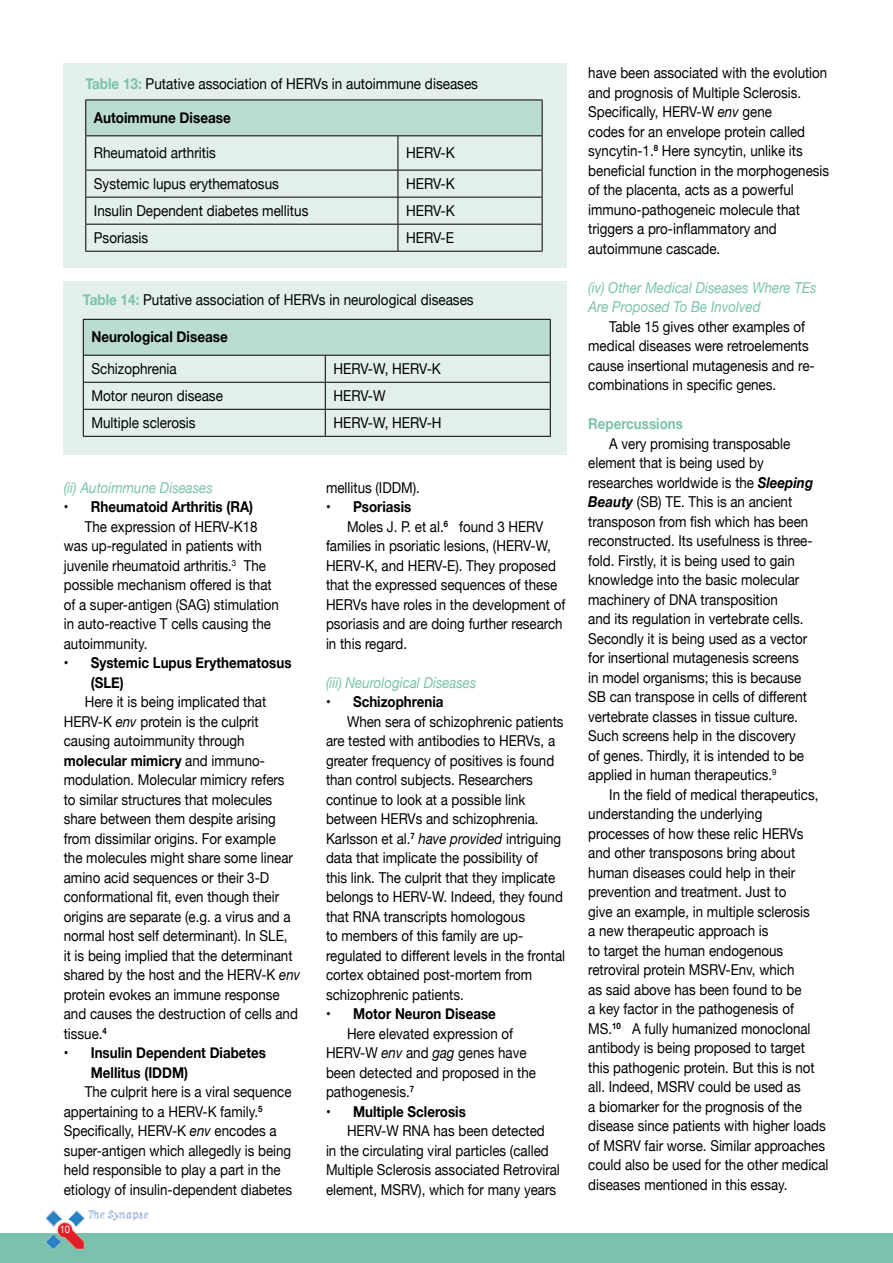
<style>
.page{position:relative;width:893px;height:1263px;background:#fff}
.page>*{position:absolute;margin:0;border:0;box-sizing:border-box;transform-origin:0 0}
.t1{font:15px/19.5px "Helvetica Neue";color:#000;scale:.89 1}
.t2{font:15px "Helvetica Neue";color:#000;scale:.9 1}
.t3{font:700 15px/19.5px "Helvetica Neue";color:#000;scale:.89 1}
.t4{font:italic 15px/19.5px "Helvetica Neue";color:#7ac2ad;scale:.89 1}
.t5{font:700 15px "Helvetica Neue";color:#000;scale:.9 1}
.t6{font:700 15px "Helvetica Neue";color:#7ac2ad;scale:.89 1}
.t7{font:10.5px "Helvetica Neue";color:#fff;scale:.9 1}
.s1{font-weight:700;color:#7ac2ad}
.s2{font-style:italic}
.s3{font-weight:700}
.s4{font-weight:700;font-style:italic}
</style>
<div class="page">
<div style="left:0;top:1233px;width:893px;height:30px;background:#7ac2ad"></div>
<div style="left:64px;top:64px;width:503px;height:204px;background:#e2efea"></div>
<div style="left:86px;top:100px;width:456px;height:36px;background:#bbdcd2"></div>
<hr style="left:85px;top:136px;width:1px;height:34px;background:#000">
<hr style="left:398px;top:136px;width:1px;height:34px;background:#000">
<hr style="left:542px;top:136px;width:1px;height:34px;background:#000">
<hr style="left:85px;top:170px;width:313px;height:1px;background:#000">
<hr style="left:398px;top:170px;width:144px;height:1px;background:#000">
<hr style="left:85px;top:197px;width:313px;height:1px;background:#000">
<hr style="left:398px;top:197px;width:144px;height:1px;background:#000">
<hr style="left:85px;top:224px;width:313px;height:1px;background:#000">
<svg style="left:85px;top:170px;width:1px;height:81px"></svg>
<hr style="left:398px;top:224px;width:144px;height:1px;background:#000">
<svg style="left:398px;top:170px;width:1px;height:81px"></svg>
<svg style="left:542px;top:170px;width:1px;height:81px"></svg>
<hr style="left:85px;top:251px;width:313px;height:1px;background:#000">
<hr style="left:398px;top:251px;width:144px;height:1px;background:#000">
<hr style="left:85px;top:100px;width:313px;height:1px;background:#000">
<hr style="left:85px;top:100px;width:1px;height:35px;background:#000">
<hr style="left:398px;top:100px;width:144px;height:1px;background:#000">
<hr style="left:85px;top:135px;width:313px;height:1px;background:#000">
<hr style="left:542px;top:100px;width:1px;height:35px;background:#000">
<hr style="left:398px;top:135px;width:144px;height:1px;background:#000">
<div style="left:64px;top:282px;width:503px;height:173px;background:#e2efea"></div>
<div style="left:83px;top:319px;width:467px;height:36px;background:#bbdcd2"></div>
<hr style="left:83px;top:382px;width:242px;height:1px;background:#000">
<hr style="left:325px;top:382px;width:226px;height:1px;background:#000">
<hr style="left:83px;top:409px;width:242px;height:1px;background:#000">
<svg style="left:83px;top:356px;width:1px;height:80px"></svg>
<hr style="left:325px;top:409px;width:226px;height:1px;background:#000">
<svg style="left:325px;top:356px;width:1px;height:80px"></svg>
<svg style="left:550px;top:356px;width:1px;height:80px"></svg>
<hr style="left:83px;top:436px;width:242px;height:1px;background:#000">
<hr style="left:325px;top:436px;width:226px;height:1px;background:#000">
<hr style="left:83px;top:319px;width:242px;height:1px;background:#000">
<hr style="left:83px;top:320px;width:1px;height:35px;background:#000">
<hr style="left:325px;top:319px;width:226px;height:1px;background:#000">
<hr style="left:550px;top:320px;width:1px;height:35px;background:#000">
<hr style="left:83px;top:355px;width:242px;height:1px;background:#000">
<hr style="left:325px;top:355px;width:226px;height:1px;background:#000">
<img style="left:45px;top:1210px;width:104px;height:40px">
<p class="t2" style="left:85px;top:73px;width:438px"><span class="s1">Table 13:</span> Putative association of HERVs in autoimmune diseases</p>
<p class="t5" style="left:94px;top:106px;width:154px">Autoimmune Disease</p>
<p class="t2" style="left:94px;top:142px;width:137px">Rheumatoid arthritis</p>
<p class="t2" style="left:406px;top:142px;width:56px">HERV-K</p>
<p class="t2" style="left:94px;top:172px;width:207px">Systemic lupus erythematosus</p>
<p class="t2" style="left:406px;top:172px;width:56px">HERV-K</p>
<p class="t2" style="left:94px;top:199px;width:240px">Insulin Dependent diabetes mellitus</p>
<p class="t2" style="left:406px;top:199px;width:56px">HERV-K</p>
<p class="t2" style="left:94px;top:227px;width:62px">Psoriasis</p>
<p class="t2" style="left:406px;top:227px;width:55px">HERV-E</p>
<p class="t2" style="left:83px;top:289px;width:436px"><span class="s1">Table 14:</span> Putative association of HERVs in neurological diseases</p>
<p class="t5" style="left:91px;top:325px;width:153px">Neurological Disease</p>
<p class="t2" style="left:91px;top:358px;width:96px">Schizophrenia</p>
<p class="t2" style="left:333px;top:358px;width:121px">HERV-W, HERV-K</p>
<p class="t2" style="left:91px;top:385px;width:148px">Motor neuron disease</p>
<p class="t2" style="left:333px;top:385px;width:60px">HERV-W</p>
<p class="t2" style="left:91px;top:412px;width:117px">Multiple sclerosis</p>
<p class="t2" style="left:333px;top:412px;width:122px">HERV-W, HERV-H</p>
<p class="t4" style="left:64px;top:478px;width:169px">(ii) Autoimmune Diseases</p>
<p class="t3" style="left:64px;top:498px;width:214px">• Rheumatoid Arthritis (RA)</p>
<p class="t1" style="left:64px;top:517px;width:243px;text-indent:21px">The expression of HERV-K18 was up-regulated in patients with juvenile rheumatoid arthritis.<sup>3</sup> The possible mechanism offered is that of a super-antigen (SAG) stimulation in auto-reactive T cells causing the autoimmunity.</p>
<p class="t3" style="left:91px;top:654px;width:227px;text-indent:-27px">• Systemic Lupus Erythematosus (SLE)</p>
<p class="t1" style="left:64px;top:693px;width:267px;text-indent:21px">Here it is being implicated that HERV-K <span class="s2">env</span> protein is the culprit causing autoimmunity through <span class="s3">molecular mimicry</span> and immuno&shy;modulation. Molecular mimicry refers to similar structures that molecules share between them despite arising from dissimilar origins. For example<br>the molecules might share some linear amino acid sequences or their 3-D conformational fit, even though their origins are separate (e.g. a virus and a normal host self determinant). In SLE,<br>it is being implied that the determinant shared by the host and the HERV-K <span class="s2">env </span>protein evokes an immune response and causes the destruction of cells and tissue.<sup>4</sup></p>
<p class="t3" style="left:91px;top:1044px;width:198px;text-indent:-27px">• Insulin Dependent Diabetes<br>Mellitus (IDDM)</p>
<p class="t1" style="left:64px;top:1083px;width:258px;text-indent:21px">The culprit here is a viral sequence appertaining to a HERV-K family.<sup>5<br></sup>Specifically, HERV-K <span class="s2">env</span> encodes a super-antigen which allegedly is being held responsible to play a part in the etiology of insulin-dependent diabetes</p>
<p class="t7" style="left:60px;top:1222px;width:13px">10</p>
<p class="t1" style="left:326px;top:478px;width:107px">mellitus (IDDM).</p>
<p class="t3" style="left:326px;top:497px;width:97px">• Psoriasis</p>
<p class="t1" style="left:347px;top:517px;width:222px">Moles J. P. et al.<sup>6</sup> found 3 HERV</p>
<p class="t1" style="left:326px;top:537px;width:254px">families in psoriatic lesions, (HERV-W,</p>
<p class="t1" style="left:326px;top:556px;width:260px">HERV-K, and HERV-E). They proposed</p>
<p class="t1" style="left:326px;top:576px;width:261px">that the expressed sequences of these</p>
<p class="t1" style="left:326px;top:595px;width:270px">HERVs have roles in the development of</p>
<p class="t1" style="left:326px;top:615px;width:267px">psoriasis and are doing further research</p>
<p class="t1" style="left:326px;top:634px;width:93px">in this regard.</p>
<p class="t4" style="left:326px;top:673px;width:171px">(iii) Neurological Diseases</p>
<p class="t3" style="left:326px;top:692px;width:133px">• Schizophrenia</p>
<p class="t1" style="left:326px;top:712px;width:270px;text-indent:21px">When sera of schizophrenic patients are tested with antibodies to HERVs, a greater frequency of positives is found than control subjects. Researchers continue to look at a possible link between HERVs and schizophrenia.<br>Karlsson et al.<sup>7</sup> <span class="s2">have provided</span> intriguing data that implicate the possibility of<br>this link. The culprit that they implicate belongs to HERV-W. Indeed, they found that RNA transcripts homologous<br>to members of this family are up&shy;regulated to different levels in the frontal cortex obtained post-mortem from schizophrenic patients.</p>
<p class="t3" style="left:326px;top:1004px;width:192px">• Motor Neuron Disease</p>
<p class="t1" style="left:326px;top:1024px;width:237px;text-indent:21px">Here elevated expression of<br>HERV-W <span class="s2">env</span> and <span class="s2">gag</span> genes have been detected and proposed in the pathogenesis.<sup>7</sup></p>
<p class="t3" style="left:326px;top:1102px;width:159px">• Multiple Sclerosis</p>
<p class="t1" style="left:326px;top:1122px;width:264px;text-indent:21px">HERV-W RNA has been detected<br>in the circulating viral particles (called Multiple Sclerosis associated Retroviral element, MSRV), which for many years</p>
<p class="t1" style="left:588px;top:64px;width:272px">have been associated with the evolution and prognosis of Multiple Sclerosis.<br>Specifically, HERV-W <span class="s2">env</span> gene<br>codes for an envelope protein called syncytin-1.<sup>8</sup> Here syncytin, unlike its beneficial function in the morphogenesis of the placenta, acts as a powerful immuno-pathogeneic molecule that triggers a pro-inflammatory and autoimmune cascade.</p>
<p class="t4" style="left:588px;top:278px;width:258px">(iv) Other Medical Diseases Where TEs<br>Are Proposed To Be Involved</p>
<p class="t1" style="left:588px;top:317px;width:256px;text-indent:21px">Table 15 gives other examples of medical diseases were retroelements cause insertional mutagenesis and re&shy;combinations in specific genes.</p>
<p class="t6" style="left:588px;top:412px;width:108px">Repercussions</p>
<p class="t1" style="left:588px;top:434px;width:254px;text-indent:21px">A very promising transposable element that is being used by researches worldwide is the <span class="s4">Sleeping Beauty</span> (SB) TE. This is an ancient transposon from fish which has been reconstructed. Its usefulness is three&shy;fold. Firstly, it is being used to gain knowledge into the basic molecular machinery of DNA transposition<br>and its regulation in vertebrate cells.<br>Secondly it is being used as a vector for insertional mutagenesis screens<br>in model organisms; this is because SB can transpose in cells of different vertebrate classes in tissue culture.<br>Such screens help in the discovery<br>of genes. Thirdly, it is intended to be applied in human therapeutics.<sup>9</sup></p>
<p class="t1" style="left:588px;top:785px;width:272px;text-indent:21px">In the field of medical therapeutics, understanding the underlying<br>processes of how these relic HERVs and other transposons bring about human diseases could help in their prevention and treatment. Just to<br>give an example, in multiple sclerosis<br>a new therapeutic approach is<br>to target the human endogenous retroviral protein MSRV-Env, which<br>as said above has been found to be<br>a key factor in the pathogenesis of MS.<sup>10</sup> A fully humanized monoclonal antibody is being proposed to target this pathogenic protein. But this is not all. Indeed, MSRV could be used as<br>a biomarker for the prognosis of the disease since patients with higher loads of MSRV fair worse. Similar approaches could also be used for the other medical diseases mentioned in this essay.</p>
</div>
